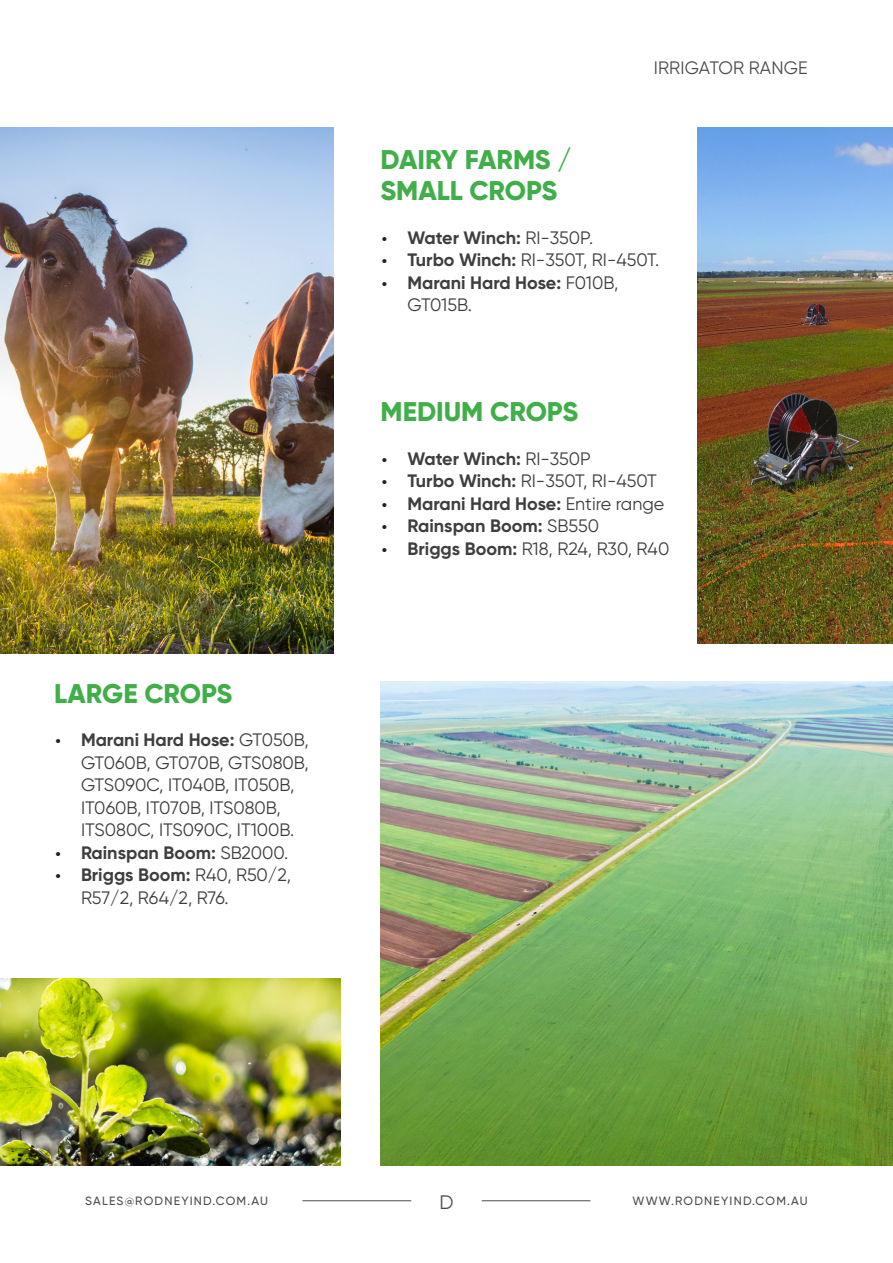
<style>
.page{position:relative;width:893px;height:1263px;background:#fff}
.page>*{position:absolute;margin:0;border:0;box-sizing:border-box;transform-origin:0 0}
._10_pt_Align_Left{font:800 27px "Gilroy";color:#40ae49}
.t1{font:19.5px "Gilroy";color:#4c4c4c}
.t2{font:18px/22.5px "Gilroy";color:#3e3e3f}
.t3{font:700 18px/22.5px "Gilroy";color:#3e3e3f}
.t4{font:18px "Gilroy";letter-spacing:.01em;color:#4c4c4c}
.t5{font:500 12px "Gilroy";letter-spacing:.1em;color:#4c4c4c}
.s1{font-family:"Century Gothic";font-size:13.5px;color:#231f20}
.s2{font-weight:400}
.s3{font-family:"Century Gothic";font-weight:700;font-size:13.5px;color:#231f20}
.s4{font-weight:700}
</style>
<div class="page">
<hr style="left:482px;top:1200px;width:108px;height:1px;background:#4c4c4c">
<hr style="left:302px;top:1200px;width:109px;height:1px;background:#4c4c4c">
<img style="left:0;top:978px;width:340px;height:187px">
<img style="left:381px;top:681px;width:512px;height:484px">
<img style="left:0;top:128px;width:333px;height:526px">
<img style="left:697px;top:128px;width:196px;height:516px">
<p class="t4" style="left:654px;top:57px;width:156px">IRRIGATOR RANGE</p>
<p class="_10_pt_Align_Left" style="left:381px;top:142px;width:192px">DAIRY FARMS /</p>
<p class="_10_pt_Align_Left" style="left:381px;top:174px;width:178px">SMALL CROPS</p>
<p class="t3" style="left:381px;top:226px;width:214px"><span class="s1">•</span> Water Winch: <span class="s2">RI-350P.</span></p>
<p class="t2" style="left:381px;top:248px;width:280px"><span class="s3">•</span> <span class="s4">Turbo Winch:</span> RI-350T, RI-450T.</p>
<p class="t3" style="left:408px;top:271px;width:212px;text-indent:-27px"><span class="s1">•</span> Marani Hard Hose: <span class="s2">F010B,<br>GT015B.</span></p>
<p class="_10_pt_Align_Left" style="left:54px;top:676px;width:180px">LARGE CROPS</p>
<p class="t2" style="left:81px;top:728px;width:229px;text-indent:-27px"><span class="s3">•</span> <span class="s4">Marani Hard Hose:</span> GT050B,<br>GT060B, GT070B, GTS080B,<br>GTS090C, IT040B, IT050B,<br>IT060B, IT070B, ITS080B,<br>ITS080C, ITS090C, IT100B.</p>
<p class="t3" style="left:54px;top:841px;width:236px"><span class="s1">•</span> Rainspan Boom: <span class="s2">SB2000.</span></p>
<p class="t2" style="left:81px;top:863px;width:212px;text-indent:-27px"><span class="s3">•</span> <span class="s4">Briggs Boom:</span> R40, R50/2,<br>R57/2, R64/2, R76.</p>
<p class="_10_pt_Align_Left" style="left:381px;top:395px;width:199px">MEDIUM CROPS</p>
<p class="t3" style="left:381px;top:447px;width:212px"><span class="s1">•</span> Water Winch: <span class="s2">RI-350P</span></p>
<p class="t2" style="left:381px;top:470px;width:278px"><span class="s3">•</span> <span class="s4">Turbo Winch:</span> RI-350T, RI-450T</p>
<p class="t3" style="left:381px;top:492px;width:285px"><span class="s1">•</span> Marani Hard Hose: <span class="s2">Entire range</span></p>
<p class="t3" style="left:381px;top:515px;width:220px"><span class="s1">•</span> Rainspan Boom: <span class="s2">SB550</span></p>
<p class="t2" style="left:381px;top:537px;width:290px"><span class="s3">•</span> <span class="s4">Briggs Boom:</span> R18, R24, R30, R40</p>
<p class="t5" style="left:85px;top:1194px;width:184px">SALES@RODNEYIND.COM.AU</p>
<p class="t1" style="left:439px;top:1190px;width:16px">d</p>
<p class="t5" style="left:632px;top:1194px;width:177px">WWW.RODNEYIND.COM.AU</p>
</div>
